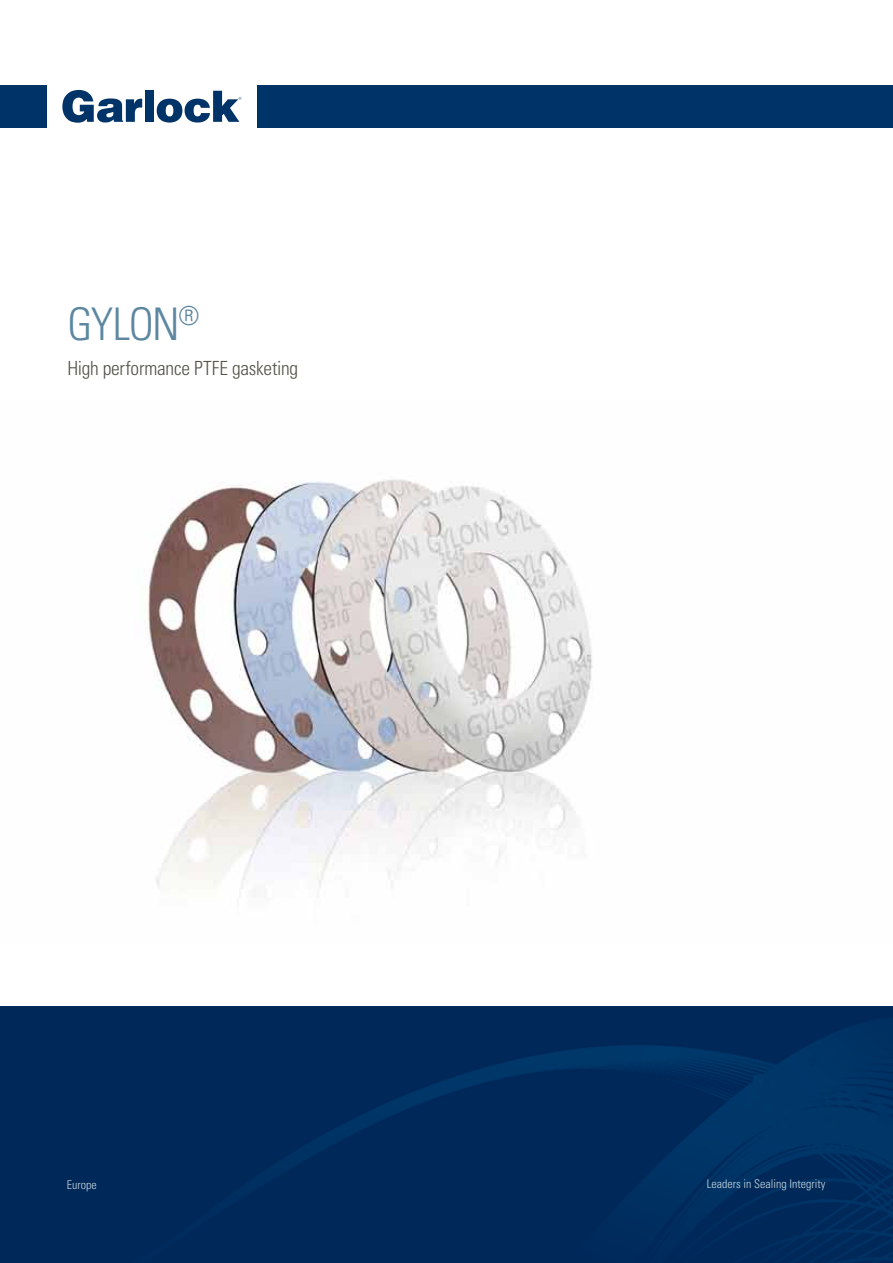
<style>
.page{position:relative;width:893px;height:1263px;background:#fff}
.page>*{position:absolute;margin:0;border:0;box-sizing:border-box;transform-origin:0 0}
.t1{font:300 condensed 45px "Univers LT Std";letter-spacing:-.035em;color:#5d87a1}
.t2{font:300 condensed 19.5px "Univers LT Std";letter-spacing:-.01em;color:#54534a}
.t3{font:300 condensed 12px "Univers";color:#c6d5de}
</style>
<div class="page">
<img style="left:145px;top:479px;width:448px;height:410px">
<img style="left:0;top:1006px;width:893px;height:257px">
<div style="left:0;top:85px;width:47px;height:43px;background:#003468"></div>
<div style="left:257px;top:85px;width:636px;height:43px;background:#003468"></div>
<svg style="left:62px;top:90px;width:80px;height:33px"></svg>
<div style="left:145px;top:91px;width:9px;height:31px;background:#003468"></div>
<svg style="left:157px;top:91px;width:84px;height:32px"></svg>
<h1 class="t1" style="left:67px;top:297px;width:133px">GYLON<sup>®</sup></h1>
<h2 class="t2" style="left:67px;top:356px;width:232px">High performance PTFE gasketing</h2>
<p class="t3" style="left:67px;top:1178px;width:31px">Europe</p>
<p class="t3" style="left:707px;top:1176px;width:120px">Leaders in Sealing Integrity</p>
</div>
